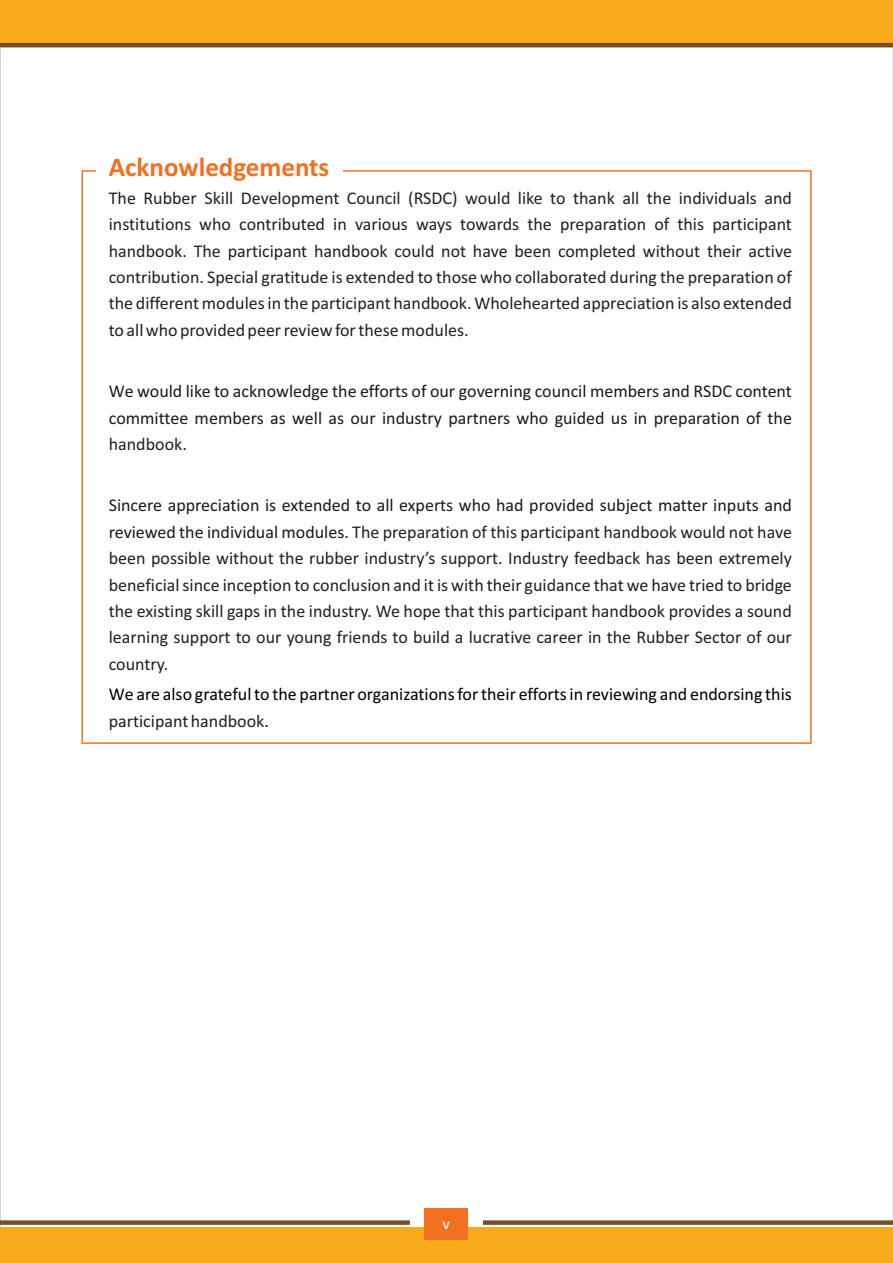
<style>
.page{position:relative;width:893px;height:1263px;background:#fff}
.page>*{position:absolute;margin:0;border:0;box-sizing:border-box;transform-origin:0 0}
.t1{font:700 27px "Calibri";color:#f36f21}
.t2{font:18px/26.4px "Calibri";color:#231f20;text-align:justify}
.t3{font:18px/26.4px "Calibri";color:#1a1a1a;text-align:justify}
.t4{font:18px/26.4px "Calibri";color:#000}
.t5{font:16.5px "Calibri";color:#fff}
.s1{color:#231f20}
.s2{color:#1a1a1a}
</style>
<div class="page">
<div style="left:0;top:0;width:893px;height:45px;background:#f7ab1b"></div>
<hr style="left:0;top:43px;width:893px;height:4px;background:#754d29">
<svg style="left:81px;top:170px;width:731px;height:574px"></svg>
<div style="left:0;top:1227px;width:893px;height:36px;background:#f7ab1b"></div>
<div style="left:483px;top:1220px;width:410px;height:5px;background:#754d29"></div>
<div style="left:0;top:1220px;width:410px;height:5px;background:#754d29"></div>
<div style="left:425px;top:1209px;width:43px;height:31px;background:#f36f21"></div>
<h1 class="t1" style="left:109px;top:156px;width:222px">Acknowledgements</h1>
<p class="t2" style="left:109px;top:186px;width:685px">The Rubber Skill Development Council (RSDC) would like to thank all the individuals and institutions who contributed in various ways towards the preparation of this participant handbook. The participant handbook could not have been completed without their active contribution. Special gratitude is extended to those who collaborated during the preparation of the different modules in the participant handbook. Wholehearted appreciation is also extended to all who provided peer review for these modules.</p>
<p class="t3" style="left:109px;top:379px;width:685px">We would like to acknowledge the efforts of our governing council members and RSDC content committee members as well as our industry partners who guided us in preparation of the <span class="s1">handbook</span>.</p>
<p class="t2" style="left:109px;top:494px;width:685px"><span class="s2">Sincere appreciation is extended to all experts who had provided subject matter inputs and reviewed the individual modules.</span> The preparation of this participant handbook would not have been possible without the rubber industry’s support. Industry feedback has been extremely beneficial since inception to conclusion and it is with their guidance that we have tried to bridge the existing skill gaps in the industry. We hope that this participant handbook provides a sound learning support to our young friends to build a lucrative career in the Rubber Sector of our country.</p>
<p class="t4" style="left:109px;top:683px;width:685px">We are also grateful to the partner organizations for their efforts in reviewing and endorsing this <span class="s1">participant handbook</span>.</p>
<p class="t5" style="left:443px;top:1216px;width:9px">v</p>
</div>
